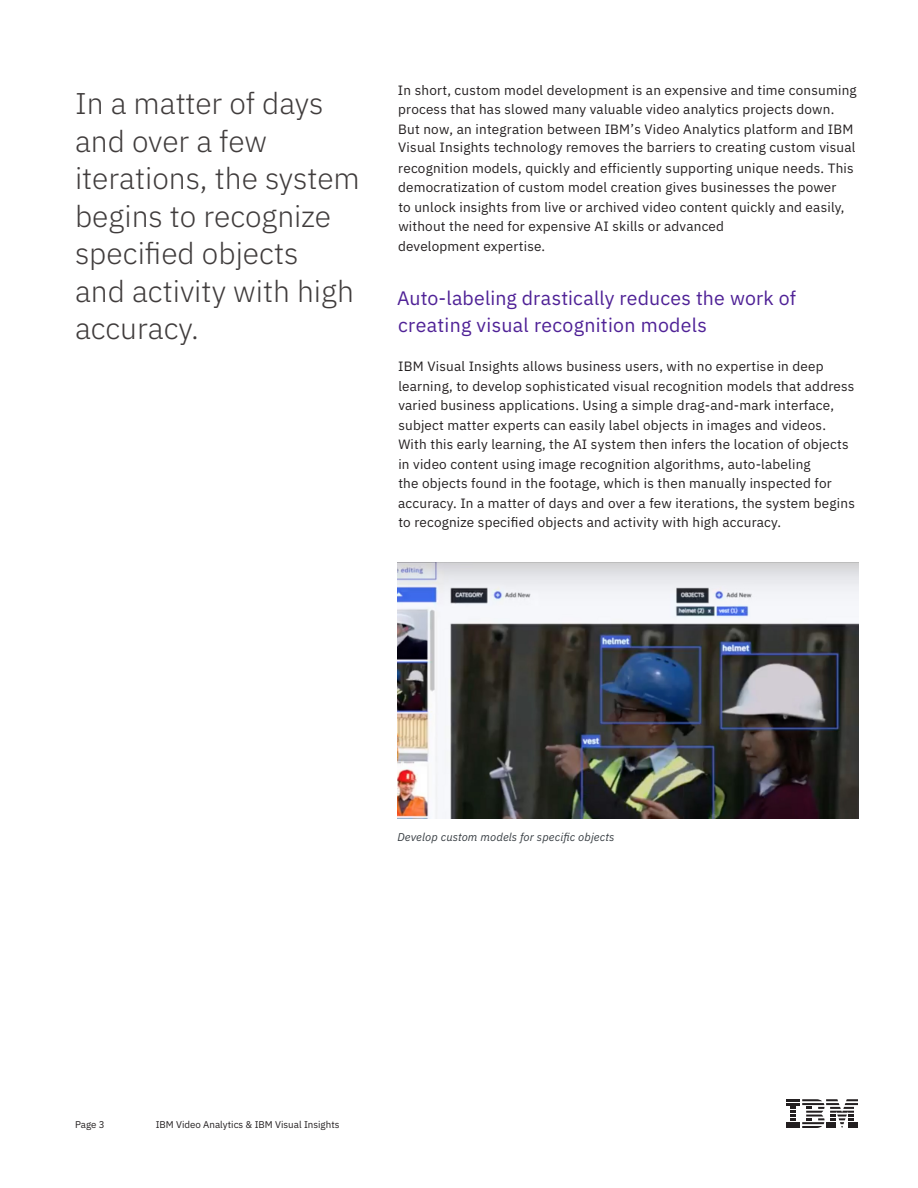
<style>
.page{position:relative;width:918px;height:1188px;background:#fff}
.page>*{position:absolute;margin:0;border:0;box-sizing:border-box;transform-origin:0 0}
.Pull_Content__no_quo{font:300 30px/37.5px "IBM Plex Sans";color:#403c3c}
.Body_First_Paragraph{font:19.5px/27px "IBM Plex Sans";letter-spacing:.015em;color:#4f2196}
.Body_First_Paragraph-2{font:13.5px/19.5px "IBM Plex Sans";letter-spacing:.015em;color:#231f20}
.t1{font:italic 11.25px "IBM Plex Sans";letter-spacing:.01em;color:#373d42}
.t2{font:9.75px "IBM Plex Sans";color:#231f20}
</style>
<div class="page">
<svg style="left:786px;top:1099px;width:72px;height:29px"></svg>
<img style="left:398px;top:563px;width:460px;height:255px">
<p class="Pull_Content__no_quo" style="left:75px;top:82px;width:286px">In a matter of days and over a few iterations, the system begins to recognize specified objects<br>and activity with high accuracy.</p>
<p class="Body_First_Paragraph-2" style="left:398px;top:79px;width:460px">In short, custom model development is an expensive and time consuming process that has slowed many valuable video analytics projects down.<br>But now, an integration between IBM’s Video Analytics platform and IBM Visual Insights technology removes the barriers to creating custom visual recognition models, quickly and efficiently supporting unique needs. This democratization of custom model creation gives businesses the power<br>to unlock insights from live or archived video content quickly and easily, without the need for expensive AI skills or advanced<br>development expertise.</p>
<p class="Body_First_Paragraph" style="left:397px;top:282px;width:401px">Auto-labeling drastically reduces the work of creating visual recognition models</p>
<p class="Body_First_Paragraph-2" style="left:398px;top:355px;width:458px">IBM Visual Insights allows business users, with no expertise in deep learning, to develop sophisticated visual recognition models that address varied business applications. Using a simple drag-and-mark interface, subject matter experts can easily label objects in images and videos.<br>With this early learning, the AI system then infers the location of objects in video content using image recognition algorithms, auto-labeling<br>the objects found in the footage, which is then manually inspected for accuracy. In a matter of days and over a few iterations, the system begins to recognize specified objects and activity with high accuracy.</p>
<p class="t1" style="left:398px;top:828px;width:218px">Develop custom models for specific objects</p>
<p class="t2" style="left:75px;top:1117px;width:31px">Page 3</p>
<p class="t2" style="left:156px;top:1117px;width:185px">IBM Video Analytics &amp; IBM Visual Insights</p>
</div>
